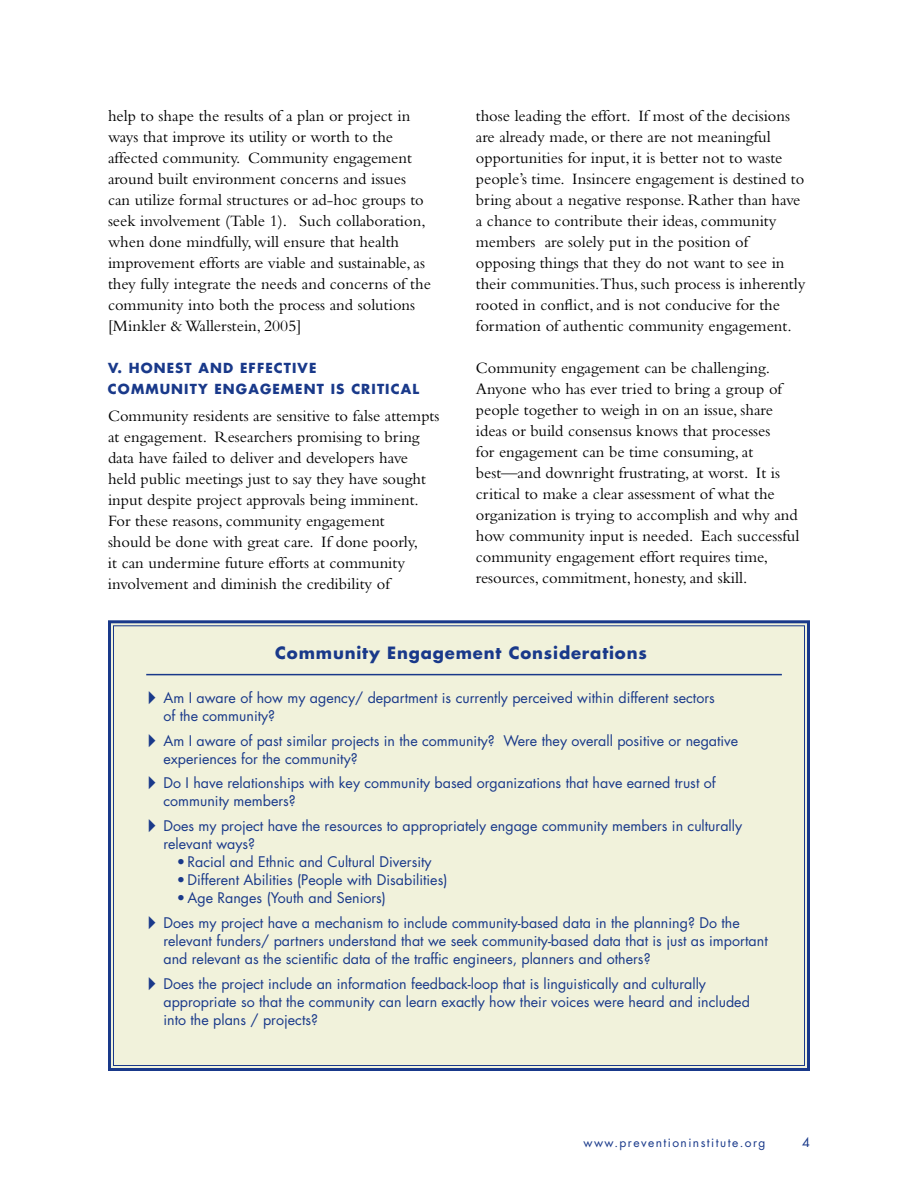
<style>
.page{position:relative;width:918px;height:1188px;background:#fff}
.page>*{position:absolute;margin:0;border:0;box-sizing:border-box;transform-origin:0 0}
.t1{font:16.5px/21px "Bembo";color:#000}
.t2{font:700 16.5px "Futura";letter-spacing:.05em;color:#19398a}
.t3{font:14.25px/18px "Futura";color:#19398a}
.t4{font:700 13.5px/21px "Futura";letter-spacing:.08em;color:#19398a}
.t5{font:12.75px "Futura";color:#19398a}
.t6{font:12px "Futura";letter-spacing:.12em;color:#19398a}
.s1{font-family:"Newspaper Pi BT";font-size:15px}
</style>
<div class="page">
<div style="left:108px;top:620px;width:702px;height:451px;background:#f1f2db"></div>
<hr style="left:146px;top:674px;width:636px;height:1px;background:#19398a">
<p class="t1" style="left:108px;top:105px;width:324px">help to shape the results of a plan or project in ways that improve its utility or worth to the affected community. Community engagement around built environment concerns and issues can utilize formal structures or ad-hoc groups to seek involvement (Table 1). Such collaboration, when done mindfully, will ensure that health improvement efforts are viable and sustainable, as they fully integrate the needs and concerns of the community into both the process and solutions [Minkler &amp;Wallerstein, 2005]</p>
<p class="t4" style="left:108px;top:357px;width:210px">V. HONEST AND EFFECTIVE<br>COMMUNITY ENGAG</p>
<p class="t4" style="left:272px;top:378px;width:139px">EMENT IS CRITICAL</p>
<p class="t1" style="left:108px;top:405px;width:333px">Community residents are sensitive to false attempts at engagement. Researchers promising to bring data have failed to deliver and developers have held public meetings just to say they have sought input despite project approvals being imminent.<br>For these reasons, community engagement<br>should be done with great care. If done poorly,<br>it can undermine future efforts at community involvement and diminish the credibility of</p>
<p class="t1" style="left:476px;top:105px;width:331px">those leading the effort. If most of the decisions are already made, or there are not meaningful opportunities for input, it is better not to waste people’s time. Insincere engagement is destined to bring about a negative response. Rather than have a chance to contribute their ideas, community members are solely put in the position of opposing things that they do not want to see in their communities.Thus, such process is inherently rooted in conflict, and is not conducive for the formation of authentic community engagement.</p>
<p class="t1" style="left:476px;top:357px;width:325px">Community engagement can be challenging.<br>Anyone who has ever tried to bring a group of people together to weigh in on an issue, share ideas or build consensus knows that processes<br>for engagement can be time consuming, at best—and downright frustrating, at worst. It is critical to make a clear assessment of what the organization is trying to accomplish and why and how community input is needed. Each successful community engagement effort requires time, resources, commitment, honesty, and skill.</p>
<p class="t2" style="left:275px;top:642px;width:373px">Community Engagement Considerations</p>
<p class="t3" style="left:163px;top:689px;width:553px;text-indent:-15px"><span class="s1">V</span> Am I aware of how my agency/ department is currently perceived within different sectors of the community?</p>
<p class="t3" style="left:163px;top:732px;width:576px;text-indent:-15px"><span class="s1">V</span> Am I aware of past similar projects in the community? Were they overall positive or negative experiences for the community?</p>
<p class="t3" style="left:163px;top:774px;width:554px;text-indent:-15px"><span class="s1">V</span> Do I have relationships with key community based organizations that have earned trust of community members?</p>
<p class="t3" style="left:163px;top:817px;width:580px;text-indent:-15px"><span class="s1">V</span> Does my project have the resources to appropriately engage community members in culturally relevant ways?</p>
<p class="t3" style="left:177px;top:853px;width:256px">•Racial and Ethnic and Cultural Diversity</p>
<p class="t3" style="left:177px;top:871px;width:272px">•Different Abilities (People with Disabilities)</p>
<p class="t3" style="left:148px;top:886px;width:593px;line-height:24.8px;text-indent:28px">•Age Ranges (Youth and Seniors)<br><span class="s1">V</span> Does my project have a mechanism to include community-based data in the planning? Do the</p>
<p class="t3" style="left:163px;top:932px;width:606px">relevant funders/ partners understand that we seek community-based data that is just as important and relevant as the scientific data of the traffic engineers, planners and others?</p>
<p class="t3" style="left:163px;top:975px;width:588px;text-indent:-15px"><span class="s1">V</span> Does the project include an information feedback-loop that is linguistically and culturally appropriate so that the community can learn exactly how their voices were heard and included into the plans / projects?</p>
<p class="t6" style="left:583px;top:1135px;width:184px">www.preventioninstitute.org</p>
<p class="t5" style="left:802px;top:1134px;width:9px">4</p>
</div>
